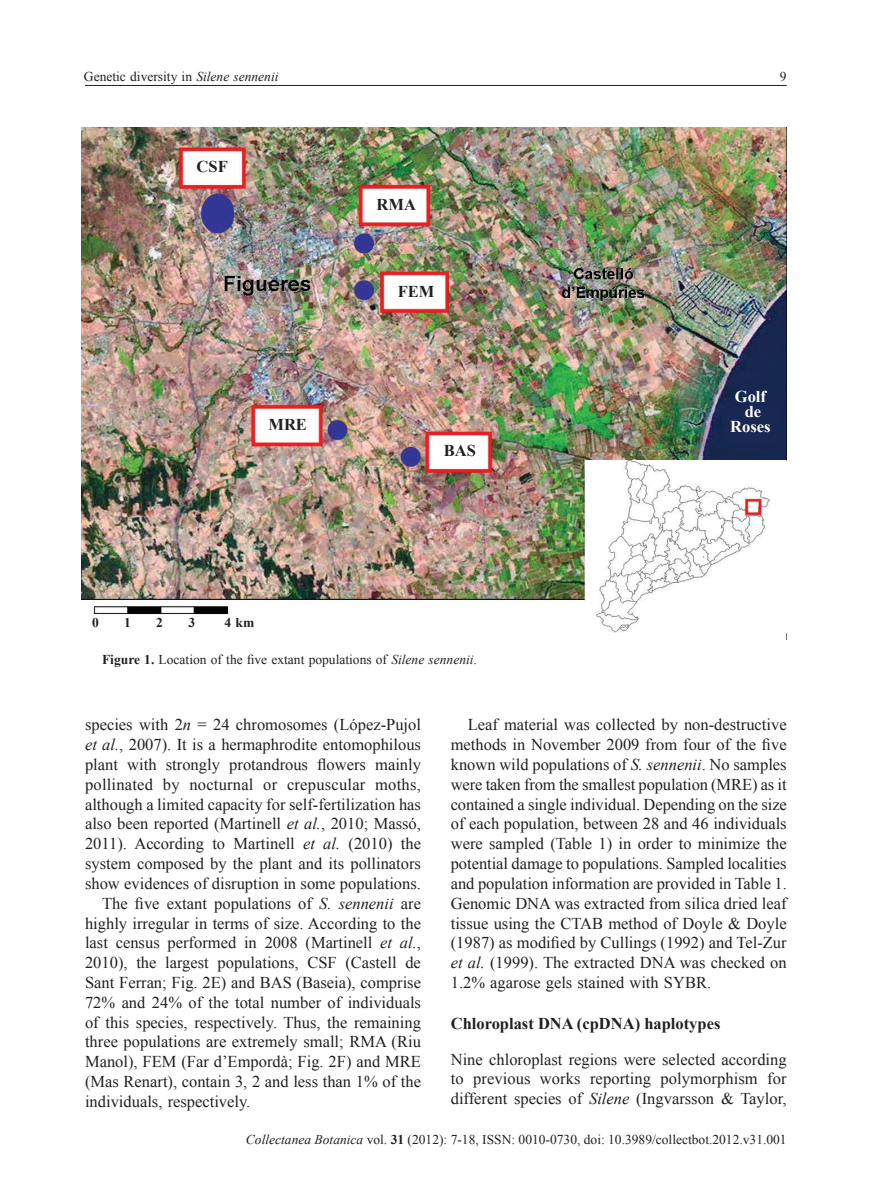
<style>
.page{position:relative;width:893px;height:1191px;background:#fff}
.page>*{position:absolute;margin:0;border:0;box-sizing:border-box;transform-origin:0 0}
.Norm_sult_ang{font:16.5px/19.8px "Times New Roman";color:#231f20;text-align:justify}
.Normal_primera_ang{font:16.5px/19.8px "Times New Roman";color:#231f20;text-align:justify}
.Normal_ang{font:16.5px/19.8px "Times New Roman";color:#231f20;text-align:justify}
.Subtítol_2{font:700 16.5px "Times New Roman";color:#231f20}
.Figures{font:700 16.5px "Times New Roman";color:#231f20}
.Figures-2{font:700 16.5px "Times New Roman";color:#fff}
.Peu_1_ang{font:13.5px "Times New Roman";color:#231f20}
.Normal_ang-2{font:13.5px "Times New Roman";color:#231f20}
.Figures-3{font:700 13.5px "Times New Roman";color:#231f20}
.s1{font-style:italic}
.s2{font-weight:700}
</style>
<div class="page">
<hr style="left:85px;top:85px;width:702px;height:1px;background:#231f20">
<img style="left:82px;top:128px;width:705px;height:511px">
<p class="Normal_ang-2" style="left:84px;top:68px;width:196px">Genetic diversity in <span class="s1">Silene sennenii</span></p>
<p class="Figures" style="left:197px;top:155px;width:33px">CSF</p>
<p class="Figures" style="left:268px;top:413px;width:40px">MRE</p>
<p class="Figures-3" style="left:92px;top:613px;width:8px">0</p>
<p class="Figures-3" style="left:124px;top:613px;width:8px">1</p>
<p class="Figures-3" style="left:156px;top:613px;width:8px">2</p>
<p class="Figures-3" style="left:188px;top:613px;width:8px">3</p>
<p class="Figures-3" style="left:225px;top:613px;width:31px">4 km</p>
<p class="Figures" style="left:377px;top:193px;width:41px">RMA</p>
<p class="Figures" style="left:398px;top:279px;width:38px">FEM</p>
<p class="Figures" style="left:444px;top:439px;width:34px">BAS</p>
<p class="Peu_1_ang" style="left:102px;top:650px;width:376px"><span class="s2">Figure 1.</span> Location of the five extant populations of <span class="s1">Silene sennenii</span>.</p>
<p class="Normal_ang-2" style="left:780px;top:68px;width:8px">9</p>
<p class="Figures-2" style="left:735px;top:385px;width:33px">Golf</p>
<p class="Figures-2" style="left:745px;top:400px;width:18px">de</p>
<p class="Figures-2" style="left:730px;top:415px;width:42px">Roses</p>
<p class="Normal_primera_ang" style="left:85px;top:715px;width:337px">species with 2<span class="s1">n</span> = 24 chromosomes (López-Pujol <span class="s1">et al.</span>, 2007). It is a hermaphrodite entomophilous plant with strongly protandrous flowers mainly pollinated by nocturnal or crepuscular moths, although a limited capacity for self-fertilization has also been reported (Martinell <span class="s1">et al.</span>, 2010; Massó, 2011). According to Martinell <span class="s1">et al.</span> (2010) the system composed by the plant and its pollinators show evidences of disruption in some populations.</p>
<p class="Normal_ang" style="left:85px;top:893px;width:337px;text-indent:17px">The five extant populations of <span class="s1">S. sennenii</span> are highly irregular in terms of size. According to the last census performed in 2008 (Martinell <span class="s1">et al.</span>, 2010), the largest populations, CSF (Castell de Sant Ferran; Fig. 2E) and BAS (Baseia), comprise 72% and 24% of the total number of individuals of this species, respectively. Thus, the remaining three populations are extremely small; RMA (Riu Manol), FEM (Far d’Empordà; Fig. 2F) and MRE (Mas Renart), contain 3, 2 and less than 1% of the individuals, respectively.</p>
<p class="Norm_sult_ang" style="left:451px;top:714px;width:338px;text-indent:17px">Leaf material was collected by non-destructive methods in November 2009 from four of the five known wild populations of <span class="s1">S. sennenii</span>. No samples were taken from the smallest population (MRE) as it contained a single individual. Depending on the size of each population, between 28 and 46 individuals were sampled (Table 1) in order to minimize the potential damage to populations. Sampled localities and population information are provided in Table 1.<br>Genomic DNA was extracted from silica dried leaf tissue using the CTAB method of Doyle &amp; Doyle (1987) as modified by Cullings (1992) and Tel-Zur <span class="s1">et al.</span> (1999). The extracted DNA was checked on 1.2% agarose gels stained with SYBR.</p>
<p class="Subtítol_2" style="left:451px;top:1011px;width:271px">Chloroplast DNA (cpDNA) haplotypes</p>
<p class="Normal_primera_ang" style="left:451px;top:1048px;width:337px">Nine chloroplast regions were selected according to previous works reporting polymorphism for different species of <span class="s1">Silene</span> (Ingvarsson &amp; Taylor,</p>
<p class="Peu_1_ang" style="left:246px;top:1130px;width:542px"><span class="s1">Collectanea Botanica</span> vol. <span class="s2">31</span> (2012): 7-18, ISSN: 0010-0730, doi: 10.3989/collectbot.2012.v31.001</p>
</div>
